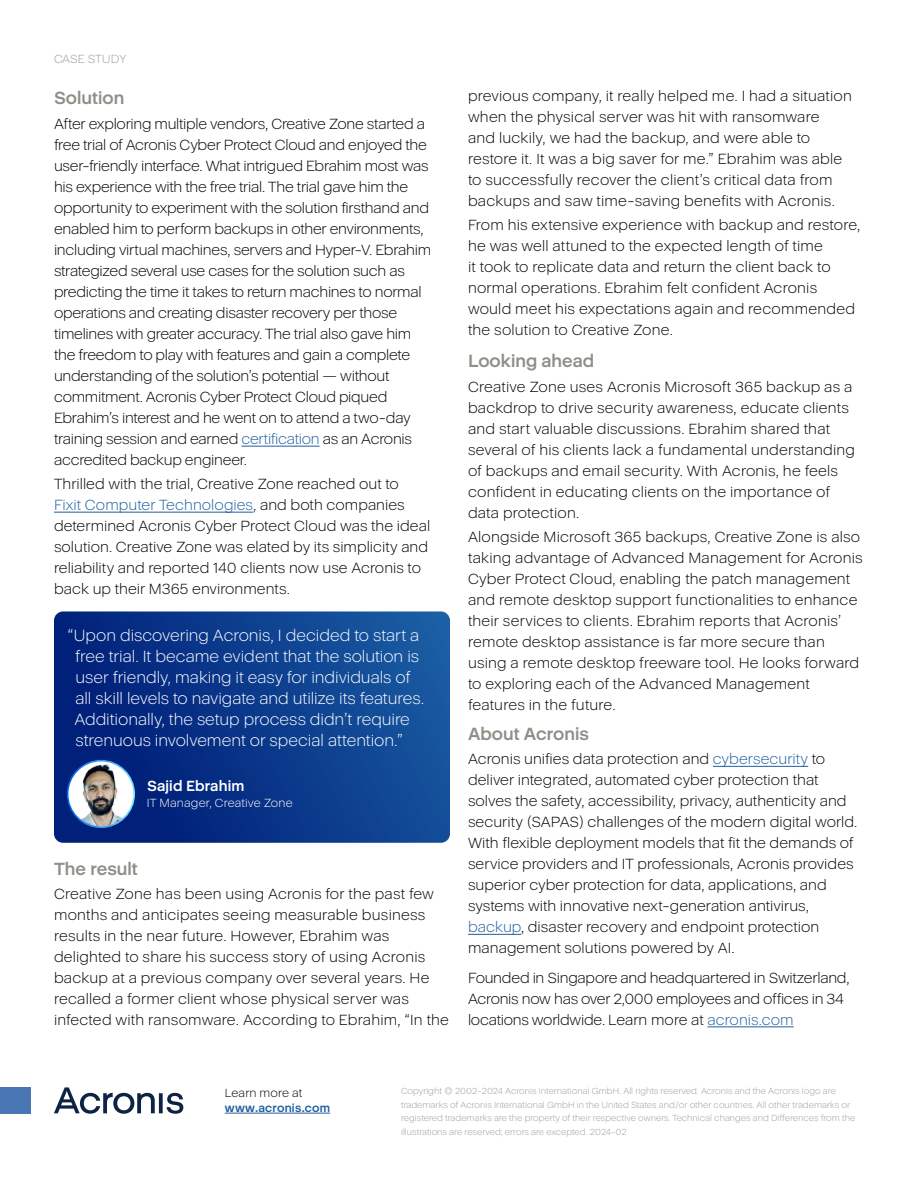
<style>
.page{position:relative;width:918px;height:1188px;background:#fff}
.page>*{position:absolute;margin:0;border:0;box-sizing:border-box;transform-origin:0 0}
.t1{font:700 18px "Acronis Cyber";color:#8f8e87}
.t2{font:300 16.5px/21px "Acronis Cyber";letter-spacing:-.005em;color:#fff}
.t3{font:300 15px/21px "Acronis Cyber";letter-spacing:.005em;color:#000}
.t4{font:300 15px/21px "Acronis Cyber";letter-spacing:-.02em;color:#000}
.t5{font:300 15px/21px "Acronis Cyber";letter-spacing:-.015em;color:#000}
.t6{font:700 15px "Acronis Cyber";letter-spacing:.01em;color:#fff}
.t7{font:300 12px "Acronis Cyber";letter-spacing:.01em;color:#fff}
.t8{font:700 12px "Acronis Cyber";letter-spacing:.015em;color:#215e9e}
.t9{font:300 12px "Acronis Cyber";letter-spacing:.01em;color:#000}
.t10{font:300 12px "Acronis Cyber";letter-spacing:-.01em;color:#97a0a4}
.t11{font:300 9px/13.5px "Acronis Cyber";color:#97a0a4}
.s1{color:#215e9e}
</style>
<div class="page">
<hr style="left:225px;top:1113px;width:105px;height:1px;background:#215e9e">
<div style="left:0;top:1087px;width:30px;height:27px;background:#4975b4"></div>
<svg style="left:54px;top:1087px;width:129px;height:27px"></svg>
<hr style="left:241px;top:446px;width:79px;height:1px;background:#215e9e">
<hr style="left:54px;top:512px;width:199px;height:1px;background:#215e9e">
<hr style="left:713px;top:766px;width:95px;height:1px;background:#215e9e">
<hr style="left:468px;top:934px;width:53px;height:1px;background:#215e9e">
<hr style="left:708px;top:1026px;width:86px;height:1px;background:#215e9e">
<svg style="left:54px;top:611px;width:396px;height:232px;background:#0b398b"></svg>
<img style="left:68px;top:761px;width:66px;height:66px;border-radius:33px">
<div style="left:67px;top:760px;width:68px;height:68px;border:2px solid #fff;border-radius:50%"></div>
<p class="t10" style="left:54px;top:52px;width:74px">CASE STUDY</p>
<p class="t1" style="left:54px;top:87px;width:72px">Solution</p>
<p class="t4" style="left:54px;top:114px;width:379px">After exploring multiple vendors, Creative Zone started a free trial of Acronis Cyber Protect Cloud and enjoyed the user-friendly interface. What intrigued Ebrahim most was his experience with the free trial. The trial gave him the opportunity to experiment with the solution firsthand and enabled him to perform backups in other environments, including virtual machines, servers and Hyper-V. Ebrahim strategized several use cases for the solution such as predicting the time it takes to return machines to normal operations and creating disaster recovery per those timelines with greater accuracy. The trial also gave him the freedom to play with features and gain a complete understanding of the solution’s potential — without commitment. Acronis Cyber Protect Cloud piqued Ebrahim’s interest and he went on to attend a two-day training session and earned <span class="s1">certification</span> as an Acronis accredited backup engineer.</p>
<p class="t3" style="left:54px;top:474px;width:378px">Thrilled with the trial, Creative Zone reached out to<br><span class="s1">Fixit Computer Technologies</span>, and both companies determined Acronis Cyber Protect Cloud was the ideal solution. Creative Zone was elated by its simplicity and reliability and reported 140 clients now use Acronis to back up their M365 environments.</p>
<p class="t2" style="left:74px;top:624px;width:351px;text-indent:-7px">“Upon discovering Acronis, I decided to start a free trial. It became evident that the solution is user friendly, making it easy for individuals of all skill levels to navigate and utilize its features.<br>Additionally, the setup process didn’t require strenuous involvement or special attention.”</p>
<p class="t6" style="left:147px;top:777px;width:99px">Sajid Ebrahim</p>
<p class="t7" style="left:147px;top:796px;width:147px">IT Manager, Creative Zone</p>
<p class="t1" style="left:54px;top:858px;width:85px">The result</p>
<p class="t3" style="left:54px;top:883px;width:397px">Creative Zone has been using Acronis for the past few months and anticipates seeing measurable business results in the near future. However, Ebrahim was delighted to share his success story of using Acronis backup at a previous company over several years. He recalled a former client whose physical server was infected with ransomware. According to Ebrahim, “In the</p>
<p class="t3" style="left:468px;top:86px;width:385px">previous company, it really helped me. I had a situation when the physical server was hit with ransomware<br>and luckily, we had the backup, and were able to restore it. It was a big saver for me.” Ebrahim was able to successfully recover the client’s critical data from backups and saw time-saving benefits with Acronis.</p>
<p class="t3" style="left:468px;top:215px;width:394px">From his extensive experience with backup and restore, he was well attuned to the expected length of time<br>it took to replicate data and return the client back to normal operations. Ebrahim felt confident Acronis would meet his expectations again and recommended the solution to Creative Zone.</p>
<p class="t1" style="left:468px;top:350px;width:128px">Looking ahead</p>
<p class="t3" style="left:468px;top:377px;width:389px">Creative Zone uses Acronis Microsoft 365 backup as a backdrop to drive security awareness, educate clients and start valuable discussions. Ebrahim shared that several of his clients lack a fundamental understanding of backups and email security. With Acronis, he feels confident in educating clients on the importance of data protection.</p>
<p class="t3" style="left:468px;top:527px;width:396px">Alongside Microsoft 365 backups, Creative Zone is also taking advantage of Advanced Management for Acronis Cyber Protect Cloud, enabling the patch management and remote desktop support functionalities to enhance their services to clients. Ebrahim reports that Acronis’ remote desktop assistance is far more secure than using a remote desktop freeware tool. He looks forward to exploring each of the Advanced Management features in the future.</p>
<p class="t1" style="left:468px;top:723px;width:122px">About Acronis</p>
<p class="t3" style="left:468px;top:749px;width:391px">Acronis unifies data protection and <span class="s1">cybersecurity</span> to deliver integrated, automated cyber protection that solves the safety, accessibility, privacy, authenticity and security (SAPAS) challenges of the modern digital world.<br>With flexible deployment models that fit the demands of service providers and IT professionals, Acronis provides superior cyber protection for data, applications, and systems with innovative next-generation antivirus, <span class="s1">backup</span>, disaster recovery and endpoint protection management solutions powered by AI.</p>
<p class="t5" style="left:468px;top:967px;width:383px">Founded in Singapore and headquartered in Switzerland,<br>Acronis now has over 2,000 employees and offices in 34 locations worldwide. Learn more at <span class="s1">acronis.com</span></p>
<p class="t9" style="left:225px;top:1085px;width:79px">Learn more at</p>
<p class="t8" style="left:225px;top:1100px;width:107px">www.acronis.com</p>
<p class="t11" style="left:401px;top:1084px;width:456px">Copyright © 2002-2024 Acronis International GmbH. All rights reserved. Acronis and the Acronis logo are trademarks of Acronis International GmbH in the United States and/or other countries. All other trademarks or registered trademarks are the property of their respective owners. Technical changes and Differences from the illustrations are reserved; errors are excepted. 2024-02</p>
</div>
